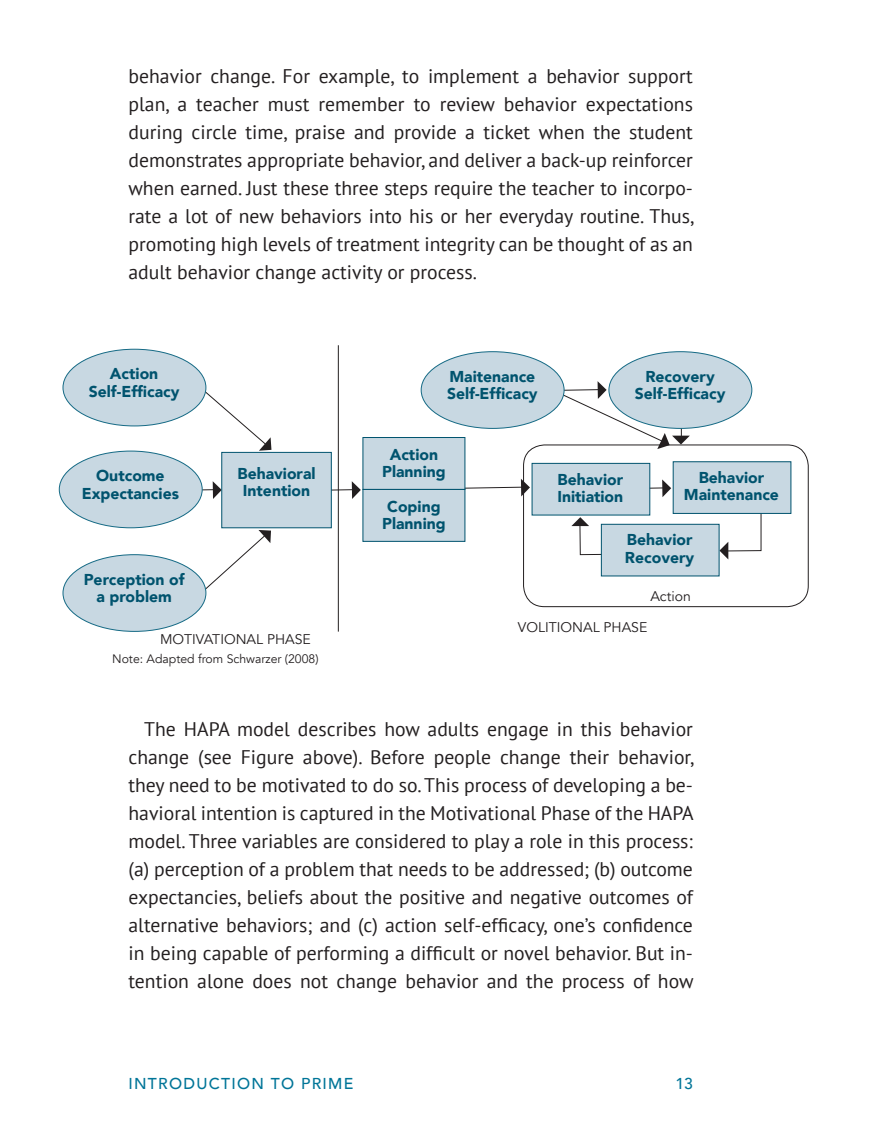
<style>
.page{position:relative;width:882px;height:1134px;background:#fff}
.page>*{position:absolute;margin:0;border:0;box-sizing:border-box;transform-origin:0 0}
.text{font:19.6px/28px "PT Sans";color:#231f20;text-align:justify}
.t1{font:900 15.75px "Avenir";color:#00536e}
.t2{font:500 15.75px "Avenir";letter-spacing:.08em;color:#007598}
.t3{font:14px "Avenir";color:#231f20}
.t4{font:12.25px "Avenir";color:#231f20}
</style>
<div class="page">
<svg style="left:182px;top:530px;width:89px;height:81px"></svg>
<svg style="left:181px;top:371px;width:90px;height:80px"></svg>
<svg style="left:200px;top:481px;width:21px;height:18px"></svg>
<svg style="left:332px;top:481px;width:29px;height:18px"></svg>
<svg style="left:465px;top:479px;width:65px;height:17px"></svg>
<svg style="left:650px;top:479px;width:21px;height:18px"></svg>
<svg style="left:719px;top:514px;width:43px;height:45px"></svg>
<svg style="left:571px;top:517px;width:42px;height:39px"></svg>
<svg style="left:504px;top:381px;width:186px;height:68px"></svg>
<div style="left:63px;top:349px;width:143px;height:77px;background:#c8d8e2;border-radius:50%"></div>
<div style="left:421px;top:352px;width:143px;height:76px;background:#c8d8e2;border-radius:50%"></div>
<div style="left:609px;top:352px;width:143px;height:76px;background:#c8d8e2;border-radius:50%"></div>
<div style="left:59px;top:451px;width:143px;height:77px;background:#c8d8e2;border-radius:50%"></div>
<div style="left:63px;top:555px;width:143px;height:76px;background:#c8d8e2;border-radius:50%"></div>
<div style="left:221px;top:452px;width:111px;height:76px;background:#c8d8e2;border:1px solid #00536e"></div>
<div style="left:532px;top:463px;width:118px;height:52px;background:#c8d8e2;border:1px solid #00536e"></div>
<div style="left:363px;top:437px;width:102px;height:53px;background:#c8d8e2;border:1px solid #00536e"></div>
<div style="left:363px;top:489px;width:102px;height:53px;background:#c8d8e2;border:1px solid #00536e"></div>
<div style="left:673px;top:461px;width:118px;height:53px;background:#c8d8e2;border:1px solid #00536e"></div>
<div style="left:601px;top:524px;width:118px;height:52px;background:#c8d8e2;border:1px solid #00536e"></div>
<div style="left:523px;top:445px;width:286px;height:162px;border:1px solid #231f20;border-radius:21px"></div>
<hr style="left:338px;top:345px;width:1px;height:287px;background:#231f20">
<p class="text" style="left:129px;top:62px;width:567px">behavior change. For example, to implement a behavior support plan, a teacher must remember to review behavior expectations during circle time, praise and provide a ticket when the student demonstrates appropriate behavior, and deliver a back-up reinforcer when earned. Just these three steps require the teacher to incorpo&shy;rate a lot of new behaviors into his or her everyday routine. Thus, promoting high levels of treatment integrity can be thought of as an adult behavior change activity or process.</p>
<p class="t1" style="left:110px;top:360px;width:50px">Action</p>
<p class="t1" style="left:89px;top:378px;width:92px">Self-Efficacy</p>
<p class="t1" style="left:96px;top:462px;width:70px">Outcome</p>
<p class="t1" style="left:82px;top:480px;width:99px">Expectancies</p>
<p class="t1" style="left:84px;top:566px;width:102px">Perception of</p>
<p class="t1" style="left:96px;top:583px;width:77px">a problem</p>
<p class="t1" style="left:237px;top:460px;width:80px">Behavioral</p>
<p class="t1" style="left:243px;top:477px;width:69px">Intention</p>
<p class="t3" style="left:160px;top:631px;width:152px">MOTIVATIONAL PHASE</p>
<p class="t4" style="left:112px;top:652px;width:208px">Note: Adapted from Schwarzer (2008)</p>
<p class="t1" style="left:449px;top:363px;width:87px">Maitenance</p>
<p class="t1" style="left:447px;top:380px;width:92px">Self-Efficacy</p>
<p class="t1" style="left:390px;top:441px;width:50px">Action</p>
<p class="t1" style="left:382px;top:458px;width:65px">Planning</p>
<p class="t1" style="left:387px;top:493px;width:55px">Coping</p>
<p class="t1" style="left:382px;top:510px;width:65px">Planning</p>
<p class="t1" style="left:645px;top:363px;width:71px">Recovery</p>
<p class="t1" style="left:635px;top:380px;width:92px">Self-Efficacy</p>
<p class="t1" style="left:699px;top:464px;width:67px">Behavior</p>
<p class="t1" style="left:684px;top:481px;width:97px">Maintenance</p>
<p class="t1" style="left:627px;top:526px;width:67px">Behavior</p>
<p class="t1" style="left:625px;top:544px;width:71px">Recovery</p>
<p class="t1" style="left:558px;top:466px;width:67px">Behavior</p>
<p class="t1" style="left:557px;top:483px;width:67px">Initiation</p>
<p class="t3" style="left:650px;top:587px;width:42px">Action</p>
<p class="t3" style="left:518px;top:619px;width:131px">VOLITIONAL PHASE</p>
<p class="text" style="left:129px;top:714px;width:567px;text-indent:16px">The HAPA model describes how adults engage in this behavior change (see Figure above). Before people change their behavior, they need to be motivated to do so. This process of developing a be&shy;havioral intention is captured in the Motivational Phase of the HAPA model. Three variables are considered to play a role in this process: (a) perception of a problem that needs to be addressed; (b) outcome expectancies, beliefs about the positive and negative outcomes of alternative behaviors; and (c) action self-efficacy, one’s confidence in being capable of performing a difficult or novel behavior. But in&shy;tention alone does not change behavior and the process of how</p>
<p class="t2" style="left:129px;top:1070px;width:226px">INTRODUCTION TO PRIME</p>
<p class="t2" style="left:675px;top:1070px;width:19px">13</p>
</div>
